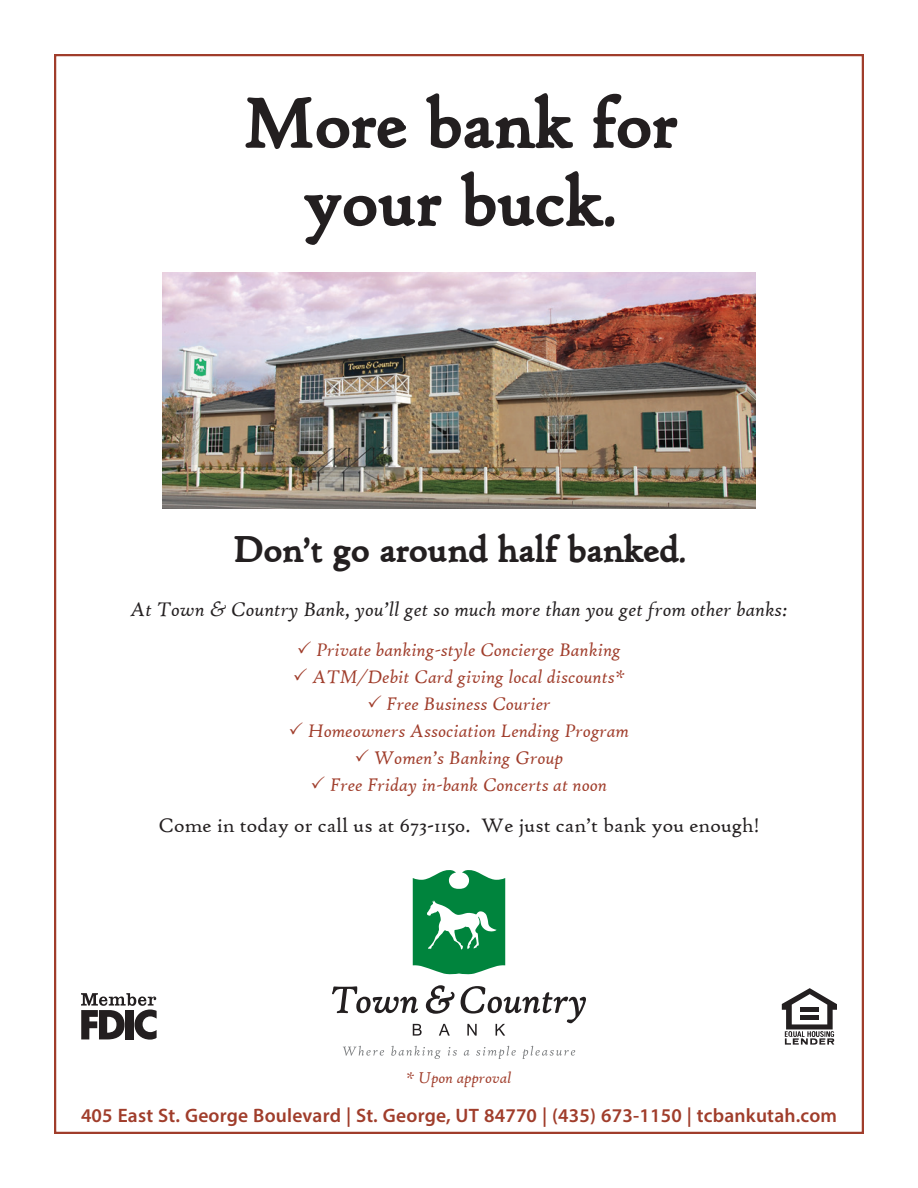
<style>
.page{position:relative;width:918px;height:1188px;background:#fff}
.page>*{position:absolute;margin:0;border:0;box-sizing:border-box;transform-origin:0 0}
.t1{font:700 78px/78px "High Tower Text";color:#231f20;text-align:center}
.t2{font:700 40.5px "High Tower Text";color:#231f20}
.t3{font:italic 21px "High Tower Text";color:#231f20}
.t4{font:21px "High Tower Text";color:#231f20}
.t5{font:italic 19.5px/27px "High Tower Text";color:#a03d2b;text-align:center}
.t6{font:600 19.5px "Myriad Pro";letter-spacing:.01em;color:#a03d2b}
.t7{font:italic 16.5px "High Tower Text";color:#a03d2b}
.s1{font-family:"Book Antiqua"}
</style>
<div class="page">
<svg style="left:81px;top:993px;width:76px;height:47px"></svg>
<div style="left:125px;top:1010px;width:9px;height:29px;background:#231f20"></div>
<svg style="left:782px;top:988px;width:55px;height:57px"></svg>
<svg style="left:343px;top:1046px;width:41px;height:10px"></svg>
<svg style="left:391px;top:1046px;width:50px;height:13px"></svg>
<svg style="left:448px;top:1047px;width:9px;height:9px"></svg>
<svg style="left:464px;top:1050px;width:5px;height:6px"></svg>
<svg style="left:476px;top:1046px;width:40px;height:13px"></svg>
<svg style="left:523px;top:1046px;width:52px;height:13px"></svg>
<svg style="left:413px;top:870px;width:92px;height:104px"></svg>
<svg style="left:413px;top:1024px;width:9px;height:12px"></svg>
<svg style="left:439px;top:1024px;width:11px;height:12px"></svg>
<svg style="left:426px;top:985px;width:29px;height:29px"></svg>
<svg style="left:332px;top:986px;width:86px;height:27px"></svg>
<svg style="left:461px;top:986px;width:125px;height:50px"></svg>
<img style="left:162px;top:273px;width:594px;height:236px">
<h1 class="t1" style="left:242px;top:83px;width:436px">More bank for your buck.</h1>
<h2 class="t2" style="left:232px;top:525px;width:455px">Don’t go around half banked.</h2>
<p class="t3" style="left:130px;top:597px;width:659px">At Town <span class="s1">&amp;</span> Country Bank, you’ll get so much more than you get from other banks:</p>
<p class="t5" style="left:308px;top:637px;width:323px">Private banking-style Concierge Banking ATM/Debit Card giving local discounts* Free Business Courier<br>Homeowners Association Lending Program Women’s Banking Group<br>Free Friday in-bank Concerts at noon</p>
<p class="t4" style="left:159px;top:813px;width:602px">Come in today or call us at 673-1150. We just can’t bank you enough!</p>
<p class="t7" style="left:406px;top:1068px;width:107px">* Upon approval</p>
<p class="t6" style="left:81px;top:1103px;width:758px">405 East St. George Boulevard | St. George, UT 84770 | (435) 673-1150 | tcbankutah.com</p>
</div>
